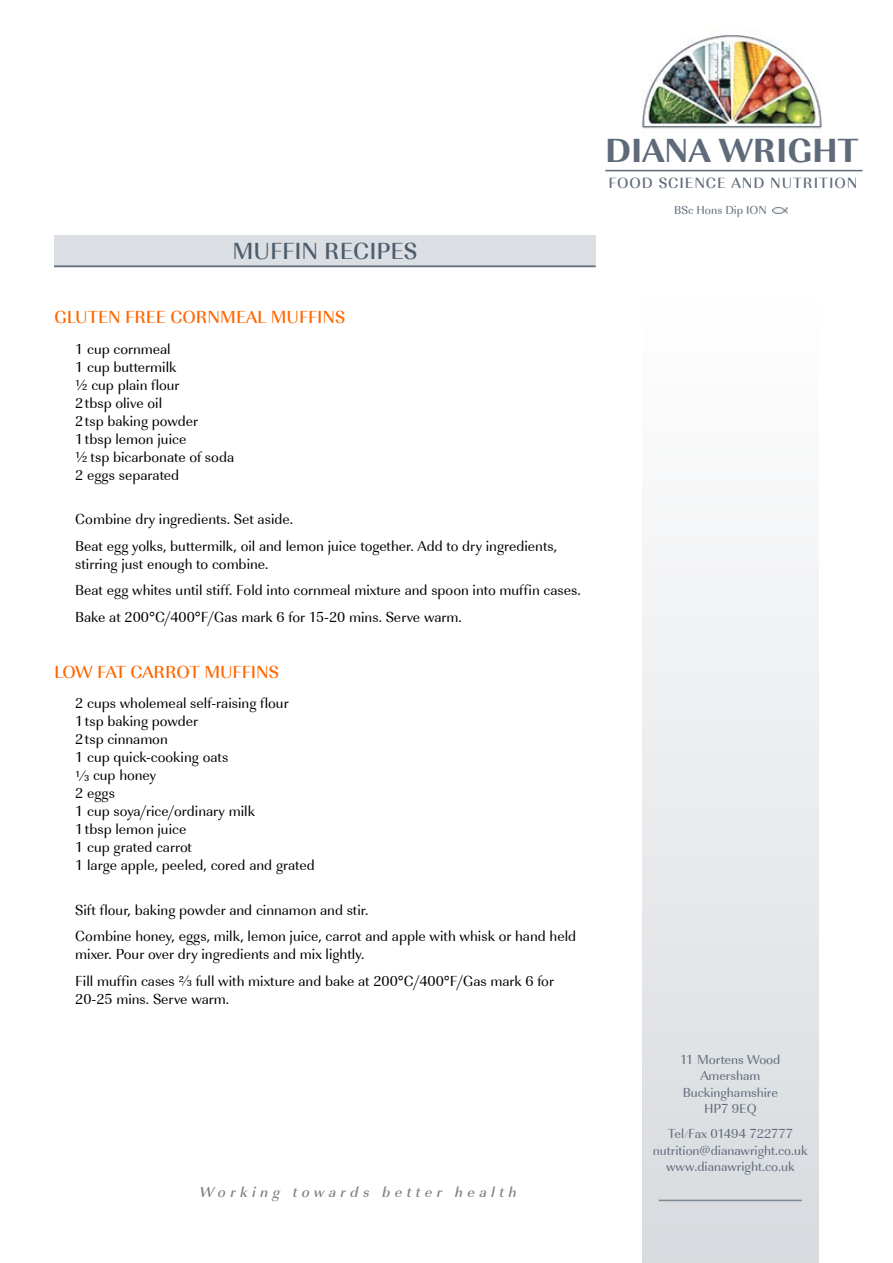
<style>
.page{position:relative;width:893px;height:1263px;background:#fff}
.page>*{position:absolute;margin:0;border:0;box-sizing:border-box;transform-origin:0 0}
.t1{font:700 34.5px "URW Imperial T Extr";color:#5e6a7a}
.t2{font:500 24px "URW Imperial T";color:#4c5c6c}
.t3{font:500 18px "URW Imperial T";color:#f60}
.t4{font:500 15.3px "URW Imperial T";letter-spacing:.06em;color:#5e6a7a}
.t5{font:15px/18px "URW Imperial T";color:#000}
.t6{font:15px "URW Imperial T Medi Obli";letter-spacing:.3em;color:#808080}
.t7{font:13.5px/16.5px "URW Imperial T";color:#5e6a7a;text-align:center}
.t8{font:12px "URW Imperial T";color:#5e6a7a}
.s1{font-size:7.05px}
</style>
<div class="page">
<img style="left:642px;top:35px;width:180px;height:94px">
<img style="left:772px;top:208px;width:16px;height:5px">
<div style="left:642px;top:291px;width:176px;height:972px;background:linear-gradient(to bottom,#fff,#d7dade)"></div>
<hr style="left:605px;top:170px;width:257px;height:1px;background:#5e6a7a">
<hr style="left:659px;top:1200px;width:143px;height:1px;background:#7e8895">
<div style="left:54px;top:235px;width:542px;height:33px;background:#dbdee2"></div>
<hr style="left:54px;top:265px;width:542px;height:2px;background:#5e6a7a">
<h2 class="t2" style="left:232px;top:237px;width:186px">MUFFIN RECIPES</h2>
<p class="t3" style="left:54px;top:306px;width:33px">GLUTEN</p>
<p class="t3" style="left:125px;top:306px;width:11px">FREE</p>
<p class="t3" style="left:170px;top:306px;width:176px">CORNMEAL MUFFINS</p>
<p class="t5" style="left:75px;top:340px;width:160px">1 cup cornmeal<br>1 cup buttermilk<br>½ cup plain flour<br>2tbsp olive oil<br>2tsp baking powder<br>1tbsp lemon juice<br>½ tsp bicarbonate of soda<br>2 eggs separated</p>
<p class="t5" style="left:75px;top:506px;width:483px;line-height:26.5px">Combine dry ingredients. Set aside.<br>Beat egg yolks, buttermilk, oil and lemon juice together. Add to dry ingredients,</p>
<p class="t5" style="left:75px;top:551px;width:507px;line-height:26.5px">stirring just enough to combine.<br>Beat egg whites until stiff. Fold into cornmeal mixture and spoon into muffin cases.<br>Bake at 200°C/400°F/Gas mark 6 for 15-20 mins. Serve warm.</p>
<p class="t3" style="left:54px;top:661px;width:54px">LOW FAT</p>
<p class="t3" style="left:131px;top:661px;width:150px">CARROT MUFFINS</p>
<p class="t5" style="left:75px;top:695px;width:241px">2 cups wholemeal self-raising flour<br>1tsp baking powder<br>2tsp cinnamon<br>1 cup quick-cooking oats<br>¹<sup>/</sup>³ cup honey<br>2 eggs<br>1 cup soya/rice/ordinary milk<br>1tbsp lemon juice<br>1 cup grated carrot<br>1 large apple, peeled, cored and grated</p>
<p class="t5" style="left:75px;top:897px;width:502px;line-height:26.5px">Sift flour, baking powder and cinnamon and stir.<br>Combine honey, eggs, milk, lemon juice, carrot and apple with whisk or hand held</p>
<p class="t5" style="left:75px;top:941px;width:480px;line-height:26.5px">mixer. Pour over dry ingredients and mix lightly.<br>Fill muffin cases ²<sup>/</sup>³ full with mixture and bake at 200°C/400°F/Gas mark 6 for</p>
<p class="t5" style="left:75px;top:990px;width:155px">20-25 mins. Serve warm.</p>
<p class="t6" style="left:200px;top:1183px;width:318px">Working towards better health</p>
<h1 class="t1" style="left:605px;top:130px;width:255px">DIANA WRIGHT</h1>
<p class="t4" style="left:609px;top:174px;width:250px">FOOD SCIENCE AND NUTRITION</p>
<p class="t8" style="left:674px;top:203px;width:94px">BSc Hons Dip ION</p>
<p class="t7" style="left:680px;top:1051px;width:102px">11 Mortens Wood<br>Amersham<br>Buckinghamshire<br>HP7 9EQ</p>
<p class="t7" style="left:653px;top:1126px;width:156px">Tel <span class="s1">/</span>Fax 01494 722777 nutrition@dianawright.co.uk www.dianawright.co.uk</p>
</div>
